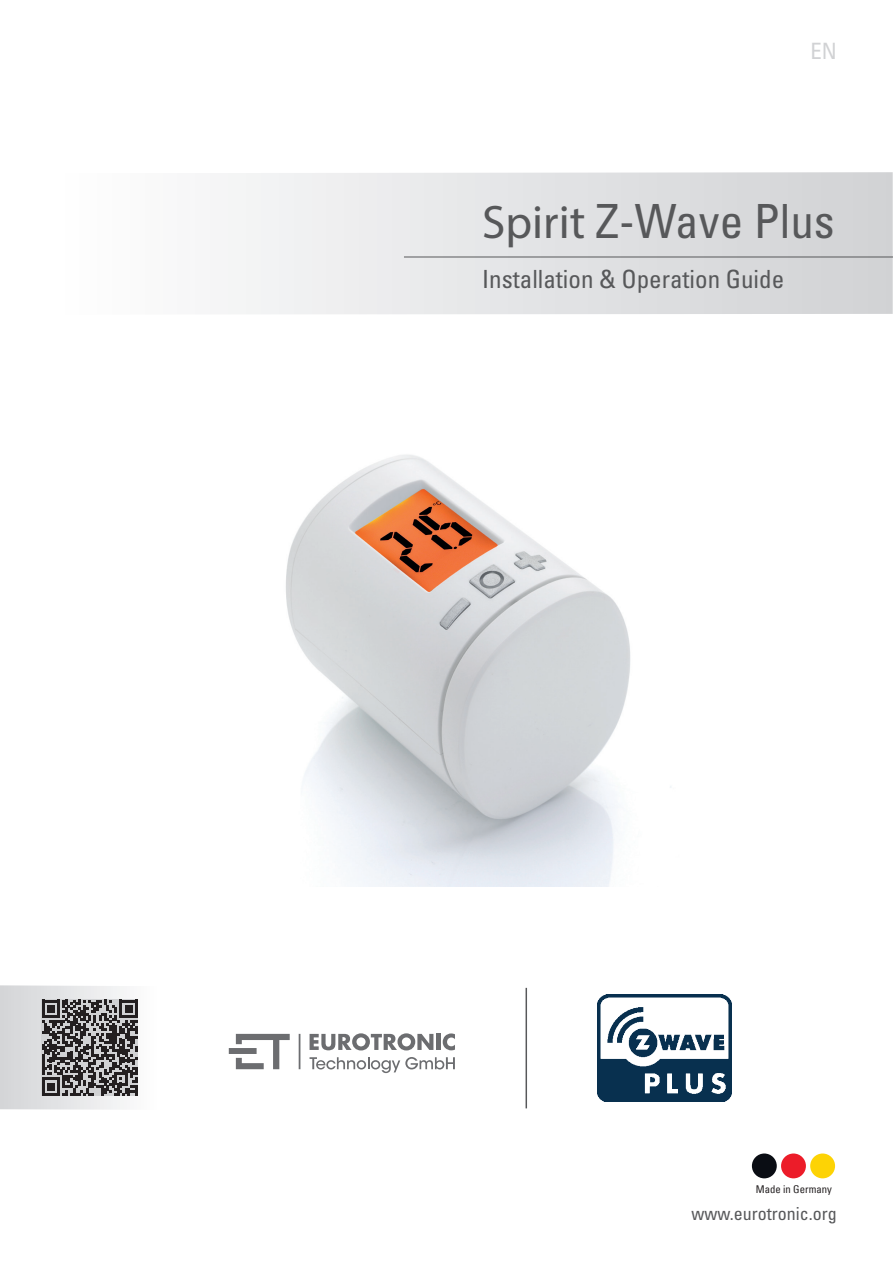
<style>
.page{position:relative;width:893px;height:1263px;background:#fff}
.page>*{position:absolute;margin:0;border:0;box-sizing:border-box;transform-origin:0 0}
.t1{font:condensed 47.1px "Univers LT Std";color:#57585a}
.t2{font:condensed 25.05px "Univers LT Std";color:#57585a}
.t3{font:condensed 22.5px "Univers LT Std";color:#d1d2d4}
.t4{font:condensed 18px "Univers LT Std";color:#57585a}
.t5{font:condensed 10.65px "Univers";color:#231f20}
.s1{font-family:"Myriad Pro";font-stretch:normal}
</style>
<div class="page">
<svg style="left:228px;top:172px;width:665px;height:142px"></svg>
<div style="left:752px;top:1153px;width:25px;height:25px;background:#0a0d14;border-radius:50%"></div>
<div style="left:810px;top:1153px;width:25px;height:25px;background:#fdd305;border-radius:50%"></div>
<div style="left:781px;top:1153px;width:25px;height:25px;background:#ec1c29;border-radius:50%"></div>
<hr style="left:404px;top:257px;width:489px;height:1px;background:#57585a">
<hr style="left:526px;top:988px;width:1px;height:120px;background:#57585a">
<img style="left:597px;top:994px;width:134px;height:108px">
<svg style="left:0;top:985px;width:138px;height:125px;background:#a1a1a2"></svg>
<div style="left:229px;top:1048px;width:28px;height:6px;background:#6c6d70"></div>
<svg style="left:236px;top:1034px;width:54px;height:35px"></svg>
<svg style="left:310px;top:1033px;width:123px;height:17px"></svg>
<div style="left:436px;top:1034px;width:5px;height:16px;background:#6c6d70"></div>
<svg style="left:443px;top:1033px;width:12px;height:17px"></svg>
<hr style="left:299px;top:1034px;width:1px;height:35px;background:#6c6d70">
<svg style="left:310px;top:1057px;width:145px;height:16px"></svg>
<img style="left:286px;top:455px;width:385px;height:431px">
<p class="t3" style="left:810px;top:37px;width:28px">EN</p>
<h1 class="t1" style="left:482px;top:192px;width:354px"><span class="s1">Spirit</span> Z-Wave Plus</h1>
<p class="t2" style="left:482px;top:263px;width:303px">Installation &amp; Operation Guide</p>
<p class="t5" style="left:756px;top:1182px;width:78px">Made in Germany</p>
<p class="t4" style="left:691px;top:1203px;width:147px">www.eurotronic.org</p>
</div>
